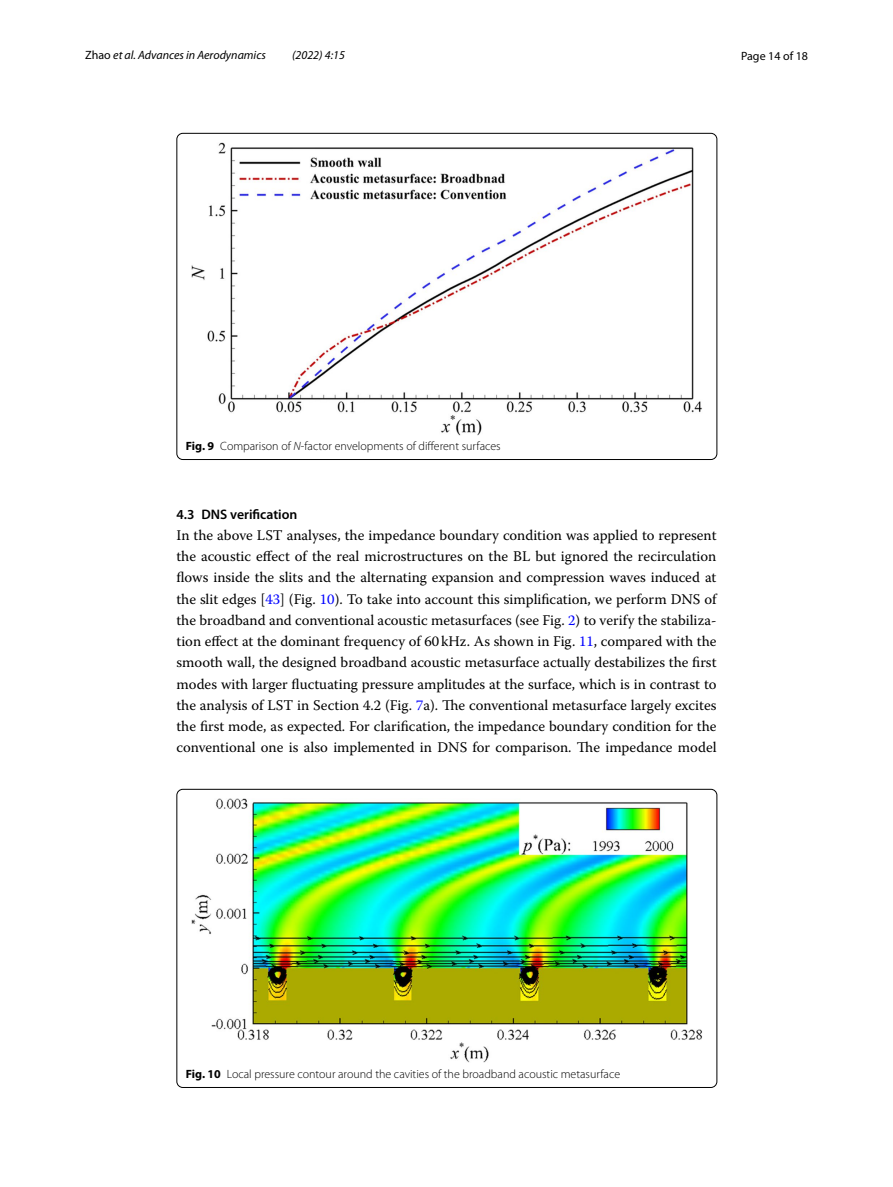
<style>
.page{position:relative;width:893px;height:1187px;background:#fff}
.page>*{position:absolute;margin:0;border:0;box-sizing:border-box;transform-origin:0 0}
.t1{font:14.7px/21.3px "Warnock Pro";color:#000;text-align:justify}
.t2{font:600 13.8px "Myriad Pro";color:#000}
.t3{font:300 12px "Myriad Pro";color:#000}
.t4{font:italic 12px "Myriad Pro";color:#000}
.t5{font:12px "Myriad Pro";color:#000}
.s1{font-style:normal}
.s2{font-weight:700}
.s3{font-style:italic}
.s4{color:#00f}
</style>
<div class="page">
<img style="left:192px;top:142px;width:510px;height:293px">
<img style="left:192px;top:798px;width:510px;height:264px">
<div style="left:177px;top:789px;width:540px;height:298px;border:1px solid #000;border-radius:6px"></div>
<p class="t4" style="left:85px;top:48px;width:182px"><span class="s1">Zhao</span> et al. Advances in Aerodynamics</p>
<p class="t4" style="left:292px;top:48px;width:54px">(2022) 4:15</p>
<p class="t5" style="left:741px;top:48px;width:68px">Page 14 of 18</p>
<p class="t3" style="left:186px;top:439px;width:316px"><span class="s2">Fig. 9</span> Comparison of <span class="s3">N</span>-factor envelopments of different surfaces</p>
<p class="t2" style="left:176px;top:505px;width:123px">4.3 DNS verification</p>
<p class="t1" style="left:176px;top:524px;width:542px">In the above LST analyses, the impedance boundary condition was applied to represent the acoustic effect of the real microstructures on the BL but ignored the recirculation flows inside the slits and the alternating expansion and compression waves induced at the slit edges [<span class="s4">43</span>] (Fig. <span class="s4">10</span>). To take into account this simplification, we perform DNS of the broadband and conventional acoustic metasurfaces (see Fig. <span class="s4">2</span>) to verify the stabiliza&shy;tion effect at the dominant frequency of 60 kHz. As shown in Fig. <span class="s4">11</span>, compared with the smooth wall, the designed broadband acoustic metasurface actually destabilizes the first modes with larger fluctuating pressure amplitudes at the surface, which is in contrast to the analysis of LST in Section 4.2 (Fig. <span class="s4">7</span>a). The conventional metasurface largely excites the first mode, as expected. For clarification, the impedance boundary condition for the conventional one is also implemented in DNS for comparison. The impedance model</p>
<p class="t3" style="left:186px;top:1067px;width:436px"><span class="s2">Fig. 10</span> Local pressure contour around the cavities of the broadband acoustic metasurface</p>
</div>
